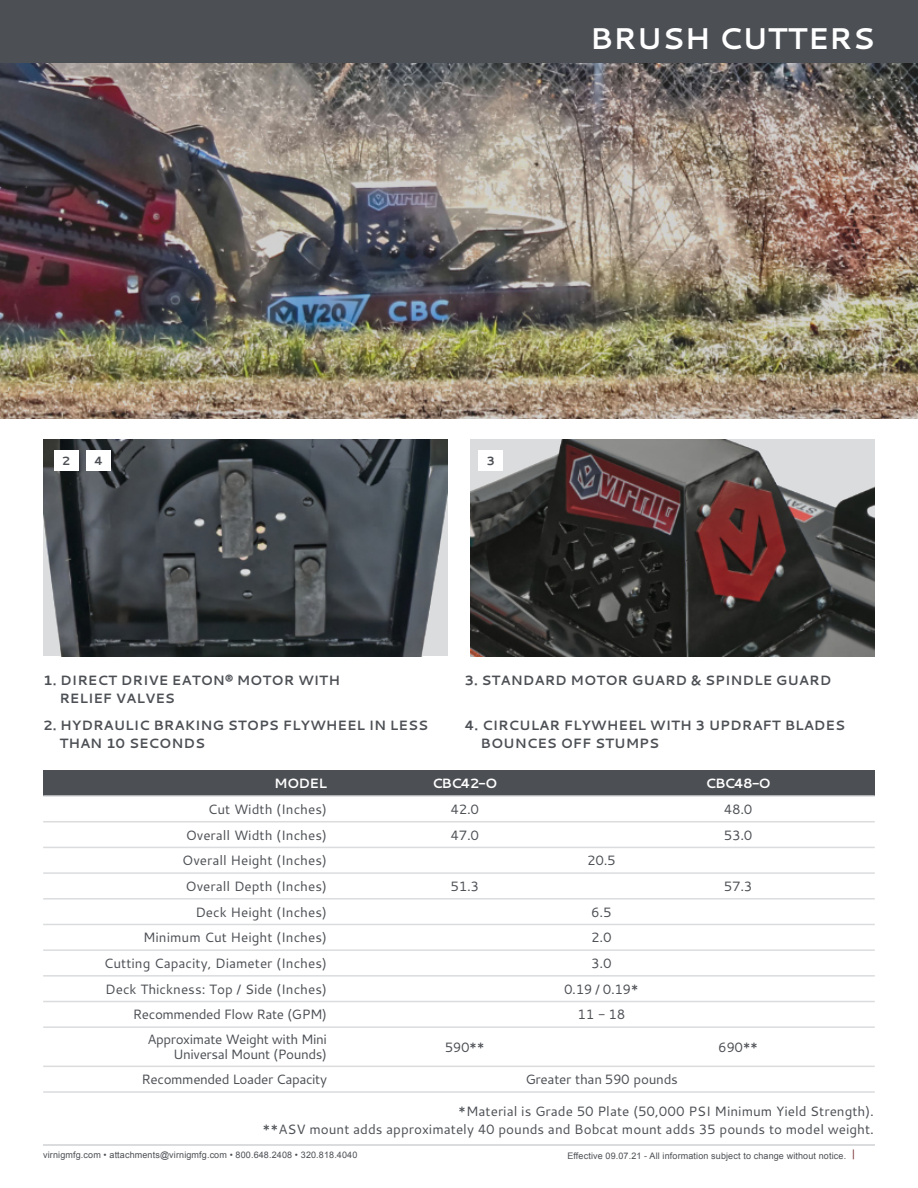
<style>
.page{position:relative;width:918px;height:1188px;background:#fff}
.page>*{position:absolute;margin:0;border:0;box-sizing:border-box;transform-origin:0 0}
.t1{font:700 30px "Cantarell";color:#fff}
.t2{font:13.5px/18px "Cantarell";color:#4c4f54;text-align:right}
.t3{font:700 13.5px/18px "Cantarell";color:#4c4f54}
.t4{font:13.5px/14.9px "Cantarell";letter-spacing:-.03em;color:#4c4f54;text-align:right}
.t5{font:13.5px "Cantarell";letter-spacing:-.02em;color:#4c4f54}
.t6{font:700 13.5px "Cantarell";letter-spacing:-.08em;color:#fff}
.t7{font:700 12px "Cantarell";color:#4c4f54}
.t8{font:10.5px "Arial";color:#74262c}
.t9{font:9px "Arial";letter-spacing:.015em;color:#4c4f54}
</style>
<div class="page">
<hr style="left:43px;top:1145px;width:832px;height:1px;background:#dbdcde">
<div style="left:0;top:0;width:918px;height:63px;background:#4c4f54"></div>
<img style="left:0;top:63px;width:918px;height:356px">
<img style="left:43px;top:440px;width:405px;height:216px">
<img style="left:470px;top:440px;width:405px;height:216px">
<div style="left:43px;top:770px;width:832px;height:26px;background:#4c4f54"></div>
<hr style="left:43px;top:795px;width:832px;height:2px;background:#dbdcde">
<hr style="left:43px;top:821px;width:832px;height:1px;background:#dbdcde">
<hr style="left:43px;top:847px;width:832px;height:1px;background:#dbdcde">
<hr style="left:43px;top:872px;width:832px;height:2px;background:#dbdcde">
<hr style="left:43px;top:898px;width:832px;height:2px;background:#dbdcde">
<hr style="left:43px;top:924px;width:832px;height:1px;background:#dbdcde">
<hr style="left:43px;top:949px;width:832px;height:2px;background:#dbdcde">
<hr style="left:43px;top:975px;width:832px;height:2px;background:#dbdcde">
<hr style="left:43px;top:1001px;width:832px;height:1px;background:#dbdcde">
<hr style="left:43px;top:1026px;width:832px;height:2px;background:#dbdcde">
<hr style="left:43px;top:1066px;width:832px;height:1px;background:#dbdcde">
<hr style="left:43px;top:1091px;width:832px;height:2px;background:#dbdcde">
<div style="left:54px;top:450px;width:25px;height:21px;background:#fff"></div>
<div style="left:86px;top:450px;width:25px;height:21px;background:#fff"></div>
<div style="left:479px;top:450px;width:24px;height:21px;background:#fff"></div>
<h1 class="t1" style="left:590px;top:27px;width:286px">BRUSH CUTTERS</h1>
<p class="t7" style="left:62px;top:456px;width:10px">2</p>
<p class="t7" style="left:94px;top:456px;width:11px">4</p>
<p class="t7" style="left:487px;top:456px;width:10px">3</p>
<p class="t3" style="left:59px;top:673px;width:282px;text-indent:-16px">1. DIRECT DRIVE EATON® MOTOR WITH<br>RELIEF VALVES</p>
<p class="t3" style="left:59px;top:718px;width:370px;text-indent:-16px">2. HYDRAULIC BRAKING STOPS FLYWHEEL IN LESS<br>THAN 10 SECONDS</p>
<p class="t3" style="left:464px;top:673px;width:369px">3. STANDARD MOTOR GUARD &amp; SPINDLE GUARD</p>
<p class="t3" style="left:481px;top:718px;width:366px;text-indent:-16px">4. CIRCULAR FLYWHEEL WITH 3 UPDRAFT BLADES<br>BOUNCES OFF STUMPS</p>
<p class="t6" style="left:274px;top:778px;width:54px">MODEL</p>
<p class="t6" style="left:432px;top:778px;width:67px">CBC42-O</p>
<p class="t6" style="left:705px;top:778px;width:67px">CBC48-O</p>
<p class="t2" style="left:208px;top:802px;width:121px">Cut Width (Inches)</p>
<p class="t2" style="left:450px;top:802px;width:30px">42.0</p>
<p class="t2" style="left:724px;top:802px;width:30px">48.0</p>
<p class="t2" style="left:186px;top:827px;width:143px">Overall Width (Inches)</p>
<p class="t2" style="left:450px;top:827px;width:30px">47.0</p>
<p class="t2" style="left:724px;top:827px;width:30px">53.0</p>
<p class="t2" style="left:182px;top:853px;width:146px">Overall Height (Inches)</p>
<p class="t2" style="left:587px;top:853px;width:30px">20.5</p>
<p class="t2" style="left:186px;top:879px;width:143px">Overall Depth (Inches)</p>
<p class="t2" style="left:450px;top:879px;width:30px">51.3</p>
<p class="t2" style="left:724px;top:879px;width:30px">57.3</p>
<p class="t2" style="left:195px;top:904px;width:133px">Deck Height (Inches)</p>
<p class="t2" style="left:591px;top:904px;width:22px">6.5</p>
<p class="t2" style="left:143px;top:930px;width:185px">Minimum Cut Height (Inches)</p>
<p class="t2" style="left:591px;top:930px;width:22px">2.0</p>
<p class="t2" style="left:104px;top:956px;width:225px">Cutting Capacity, Diameter (Inches)</p>
<p class="t2" style="left:591px;top:956px;width:22px">3.0</p>
<p class="t2" style="left:105px;top:981px;width:223px">Deck Thickness: Top / Side (Inches)</p>
<p class="t2" style="left:564px;top:981px;width:76px">0.19 / 0.19*</p>
<p class="t4" style="left:133px;top:1009px;width:196px">Recommended Flow Rate (GPM)</p>
<p class="t2" style="left:577px;top:1007px;width:50px">11 -18</p>
<p class="t4" style="left:147px;top:1034px;width:181px">Approximate Weight with Mini<br>Universal Mount (Pounds)</p>
<p class="t2" style="left:445px;top:1040px;width:41px">590**</p>
<p class="t2" style="left:718px;top:1040px;width:41px">690**</p>
<p class="t4" style="left:142px;top:1074px;width:187px">Recommended Loader Capacity</p>
<p class="t5" style="left:525px;top:1074px;width:154px">Greater than 590 pounds</p>
<p class="t2" style="left:263px;top:1103px;width:613px">*Material is Grade 50 Plate (50,000 PSI Minimum Yield Strength).<br>**ASV mount adds approximately 40 pounds and Bobcat mount adds 35 pounds to model weight.</p>
<p class="t9" style="left:43px;top:1151px;width:316px">virnigmfg.com • attachments@virnigmfg.com • 800.648.2408 • 320.818.4040</p>
<p class="t8" style="left:852px;top:1150px;width:4px">|</p>
<p class="t9" style="left:567px;top:1152px;width:280px">Effective 09.07.21 - All information subject to change without notice.</p>
</div>
